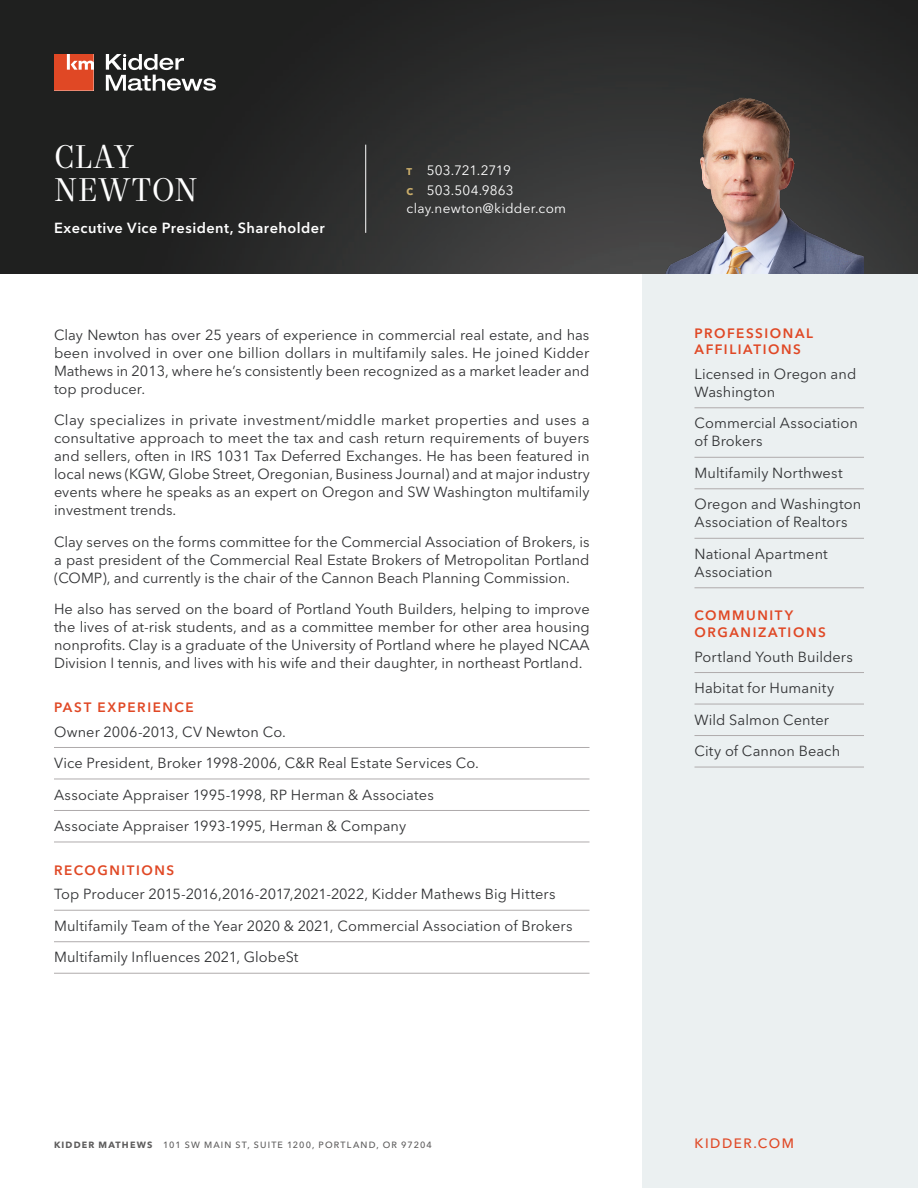
<style>
.page{position:relative;width:918px;height:1188px;background:#fff}
.page>*{position:absolute;margin:0;border:0;box-sizing:border-box;transform-origin:0 0}
.Headline_-_Level_2_-_White_2023{font:33px/33px "Mort Modern 08";letter-spacing:.005em;color:#fff}
.Body_Copy_-_Charcoal{font:14.55px/18px "Avenir Next LT Pro";color:#313234;text-align:justify}
.Factoids_-_Sterling_Line_2023{font:14.55px/18px "Avenir Next LT Pro";letter-spacing:.005em;color:#313234}
.Subhead_-_Level_2_-_White_2023{font:600 14.55px "Avenir Next LT Pro";letter-spacing:.03em;color:#fff}
.Subhead_-_Level_1_-_Orange_2023{font:600 13.5px/16.5px "Avenir Next LT Pro";letter-spacing:.115em;color:#e04825}
.Contact_Info_-_White_2023{font:13.5px/19.8px "Avenir Next LT Pro";letter-spacing:.02em;color:#fff}
.t1{font:500 13.5px "Avenir Next LT Pro";letter-spacing:.11em;color:#e04825}
.t2{font:500 9px "Avenir Next LT Pro";letter-spacing:.13em;color:#5e5d5d}
.s1{font-weight:700;font-size:9.75px;color:#cbae6b}
.s2{font-weight:700}
</style>
<div class="page">
<div style="left:642px;top:273px;width:276px;height:915px;background:#ebf0f1"></div>
<img style="left:0;top:0;width:918px;height:273px">
<img style="left:642px;top:94px;width:222px;height:179px">
<hr style="left:365px;top:145px;width:1px;height:88px;background:#fff">
<hr style="left:54px;top:747px;width:536px;height:1px;background:#afabac">
<hr style="left:54px;top:779px;width:536px;height:1px;background:#afabac">
<hr style="left:54px;top:810px;width:536px;height:1px;background:#afabac">
<hr style="left:54px;top:842px;width:536px;height:1px;background:#afabac">
<hr style="left:54px;top:910px;width:536px;height:1px;background:#afabac">
<hr style="left:54px;top:941px;width:536px;height:1px;background:#afabac">
<hr style="left:54px;top:973px;width:536px;height:1px;background:#afabac">
<hr style="left:694px;top:408px;width:170px;height:1px;background:#afabac">
<hr style="left:694px;top:457px;width:170px;height:1px;background:#afabac">
<hr style="left:694px;top:489px;width:170px;height:1px;background:#afabac">
<hr style="left:694px;top:538px;width:170px;height:1px;background:#afabac">
<hr style="left:694px;top:588px;width:170px;height:1px;background:#afabac">
<hr style="left:694px;top:672px;width:170px;height:1px;background:#afabac">
<hr style="left:694px;top:704px;width:170px;height:1px;background:#afabac">
<hr style="left:694px;top:735px;width:170px;height:1px;background:#afabac">
<hr style="left:694px;top:767px;width:170px;height:1px;background:#afabac">
<svg style="left:106px;top:54px;width:110px;height:37px"></svg>
<svg style="left:54px;top:54px;width:40px;height:37px"></svg>
<p class="Headline_-_Level_2_-_White_2023" style="left:54px;top:142px;width:145px">CLAY<br>NEWTON</p>
<p class="Subhead_-_Level_2_-_White_2023" style="left:54px;top:219px;width:272px">Executive Vice President, Shareholder</p>
<p class="Contact_Info_-_White_2023" style="left:407px;top:160px;width:109px"><span class="s1">T</span> 503.721.2719<br><span class="s1">C</span> 503.504.9863</p>
<p class="Contact_Info_-_White_2023" style="left:407px;top:198px;width:161px">clay.newton@kidder.com</p>
<p class="Body_Copy_-_Charcoal" style="left:54px;top:326px;width:537px">Clay Newton has over 25 years of experience in commercial real estate, and has been involved in over one billion dollars in multifamily sales. He joined Kidder Mathews in 2013, where he’s consistently been recognized as a market leader and top producer.</p>
<p class="Body_Copy_-_Charcoal" style="left:54px;top:411px;width:537px">Clay specializes in private investment/middle market properties and uses a consultative approach to meet the tax and cash return requirements of buyers and sellers, often in IRS 1031 Tax Deferred Exchanges. He has been featured in local news (KGW, Globe Street, Oregonian, Business Journal) and at major industry events where he speaks as an expert on Oregon and SW Washington multifamily investment trends.</p>
<p class="Body_Copy_-_Charcoal" style="left:54px;top:533px;width:537px">Clay serves on the forms committee for the Commercial Association of Brokers, is a past president of the Commercial Real Estate Brokers of Metropolitan Portland (COMP), and currently is the chair of the Cannon Beach Planning Commission.</p>
<p class="Body_Copy_-_Charcoal" style="left:54px;top:600px;width:537px">He also has served on the board of Portland Youth Builders, helping to improve the lives of at-risk students, and as a committee member for other area housing nonprofits. Clay is a graduate of the University of Portland where he played NCAA Division I tennis, and lives with his wife and their daughter, in northeast Portland.</p>
<p class="Subhead_-_Level_1_-_Orange_2023" style="left:54px;top:699px;width:141px">PAST EXPERIENCE</p>
<p class="Factoids_-_Sterling_Line_2023" style="left:54px;top:722px;width:233px">Owner 2006-2013, CV Newton Co.</p>
<p class="Factoids_-_Sterling_Line_2023" style="left:54px;top:754px;width:426px">Vice President, Broker 1998-2006, C&amp;R Real Estate Services Co.</p>
<p class="Factoids_-_Sterling_Line_2023" style="left:54px;top:785px;width:381px">Associate Appraiser 1995-1998, RP Herman &amp; Associates</p>
<p class="Factoids_-_Sterling_Line_2023" style="left:54px;top:817px;width:354px">Associate Appraiser 1993-1995, Herman &amp; Company</p>
<p class="Subhead_-_Level_1_-_Orange_2023" style="left:54px;top:861px;width:122px">RECOGNITIONS</p>
<p class="Factoids_-_Sterling_Line_2023" style="left:54px;top:885px;width:503px">Top Producer 2015-2016,2016-2017,2021-2022, Kidder Mathews Big Hitters</p>
<p class="Factoids_-_Sterling_Line_2023" style="left:54px;top:917px;width:520px">Multifamily Team of the Year 2020 &amp; 2021, Commercial Association of Brokers</p>
<p class="Factoids_-_Sterling_Line_2023" style="left:54px;top:948px;width:246px">Multifamily Influences 2021, GlobeSt</p>
<p class="Subhead_-_Level_1_-_Orange_2023" style="left:694px;top:324px;width:120px">PROFESSIONAL<br>AFFILIATIONS</p>
<p class="Factoids_-_Sterling_Line_2023" style="left:694px;top:365px;width:163px">Licensed in Oregon and<br>Washington</p>
<p class="Factoids_-_Sterling_Line_2023" style="left:694px;top:414px;width:165px">Commercial Association of Brokers</p>
<p class="Factoids_-_Sterling_Line_2023" style="left:694px;top:464px;width:150px">Multifamily Northwest</p>
<p class="Factoids_-_Sterling_Line_2023" style="left:694px;top:495px;width:168px">Oregon and Washington<br>Association of Realtors</p>
<p class="Factoids_-_Sterling_Line_2023" style="left:694px;top:545px;width:135px">National Apartment<br>Association</p>
<p class="Subhead_-_Level_1_-_Orange_2023" style="left:694px;top:607px;width:133px">COMMUNITY<br>ORGANIZATIONS</p>
<p class="Factoids_-_Sterling_Line_2023" style="left:694px;top:647px;width:160px">Portland Youth Builders</p>
<p class="Factoids_-_Sterling_Line_2023" style="left:694px;top:679px;width:141px">Habitat for Humanity</p>
<p class="Factoids_-_Sterling_Line_2023" style="left:694px;top:710px;width:136px">Wild Salmon Center</p>
<p class="Factoids_-_Sterling_Line_2023" style="left:694px;top:742px;width:147px">City of Cannon Beach</p>
<p class="t2" style="left:54px;top:1139px;width:379px"><span class="s2">KIDDER MATHEWS</span> 101 SW MAIN ST, SUITE 1200, PORTLAND, OR 97204</p>
<p class="t1" style="left:694px;top:1135px;width:101px">KIDDER.COM</p>
</div>
